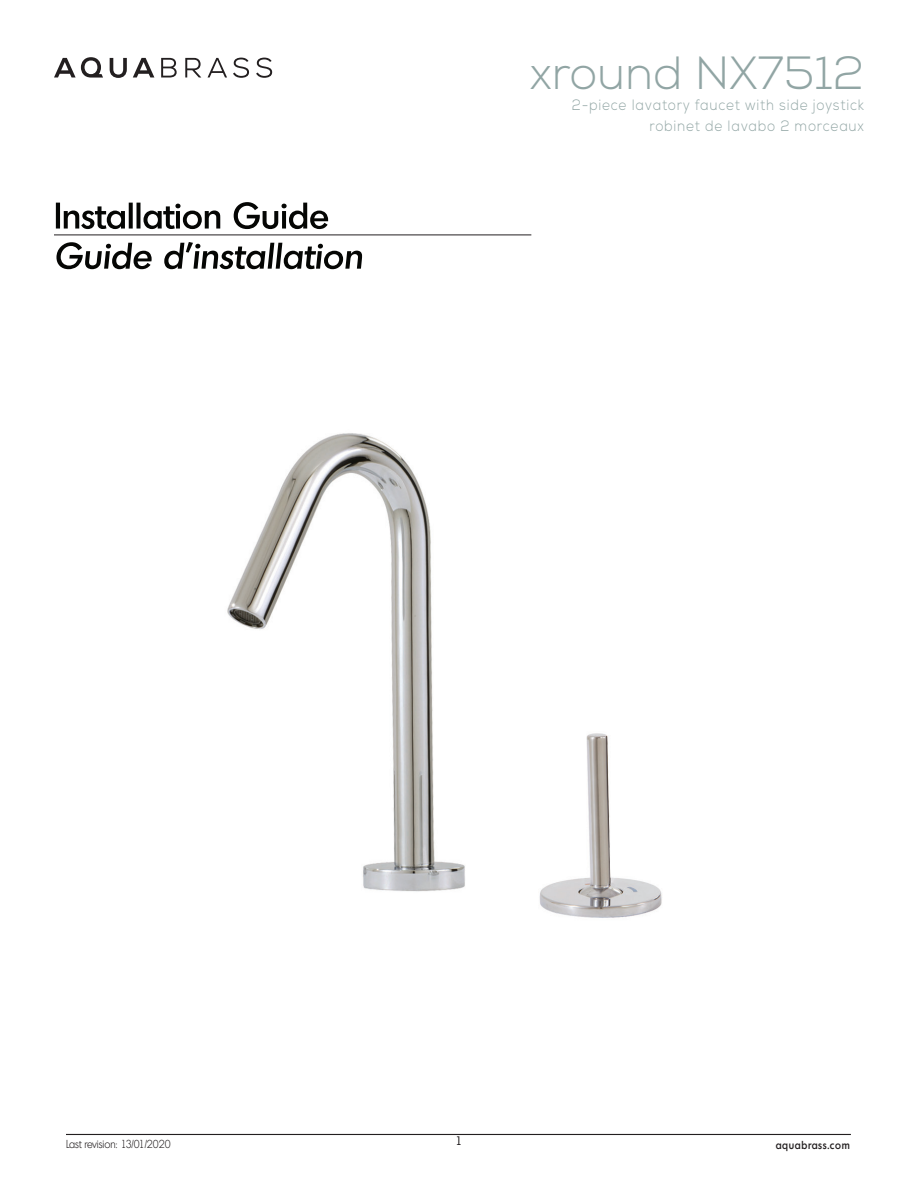
<style>
.page{position:relative;width:918px;height:1188px;background:#fff}
.page>*{position:absolute;margin:0;border:0;box-sizing:border-box;transform-origin:0 0}
.t1{font:300 46.5px "Nexa";color:#91a5a4}
.t2{font:300 15px/21px "Nexa";letter-spacing:.06em;color:#91a5a4;text-align:right;scale:.9 1}
.t3{font:12px "Montreal Serial";color:#231f20}
.t4{font:300 11.25px "Montreal Serial";color:#231f20;scale:.9 1}
.t5{font:500 11.25px "Montreal Serial";letter-spacing:.06em;color:#231f20;scale:.9 1}
</style>
<div class="page">
<hr style="left:66px;top:1134px;width:785px;height:1px;background:#231f20">
<svg style="left:110px;top:58px;width:17px;height:20px"></svg>
<svg style="left:133px;top:58px;width:21px;height:19px"></svg>
<svg style="left:161px;top:58px;width:16px;height:19px"></svg>
<svg style="left:185px;top:58px;width:16px;height:19px"></svg>
<svg style="left:208px;top:58px;width:19px;height:19px"></svg>
<svg style="left:233px;top:58px;width:16px;height:20px"></svg>
<svg style="left:256px;top:58px;width:16px;height:20px"></svg>
<svg style="left:54px;top:57px;width:49px;height:21px"></svg>
<svg style="left:56px;top:242px;width:306px;height:27px"></svg>
<hr style="left:54px;top:235px;width:477px;height:1px;background:#231f20">
<svg style="left:56px;top:202px;width:272px;height:27px"></svg>
<img style="left:227px;top:433px;width:435px;height:485px">
<h1 class="t1" style="left:530px;top:46px;width:336px">xround NX7512</h1>
<p class="t2" style="left:572px;top:95px;width:326px">2-piece lavatory faucet with side joystick robinet de lavabo 2 morceaux</p>
<p class="t3" style="left:456px;top:1133px;width:8px">1</p>
<p class="t4" style="left:66px;top:1137px;width:118px">Last revision: 13/01/2020</p>
<p class="t5" style="left:776px;top:1138px;width:84px">aquabrass.com</p>
</div>
